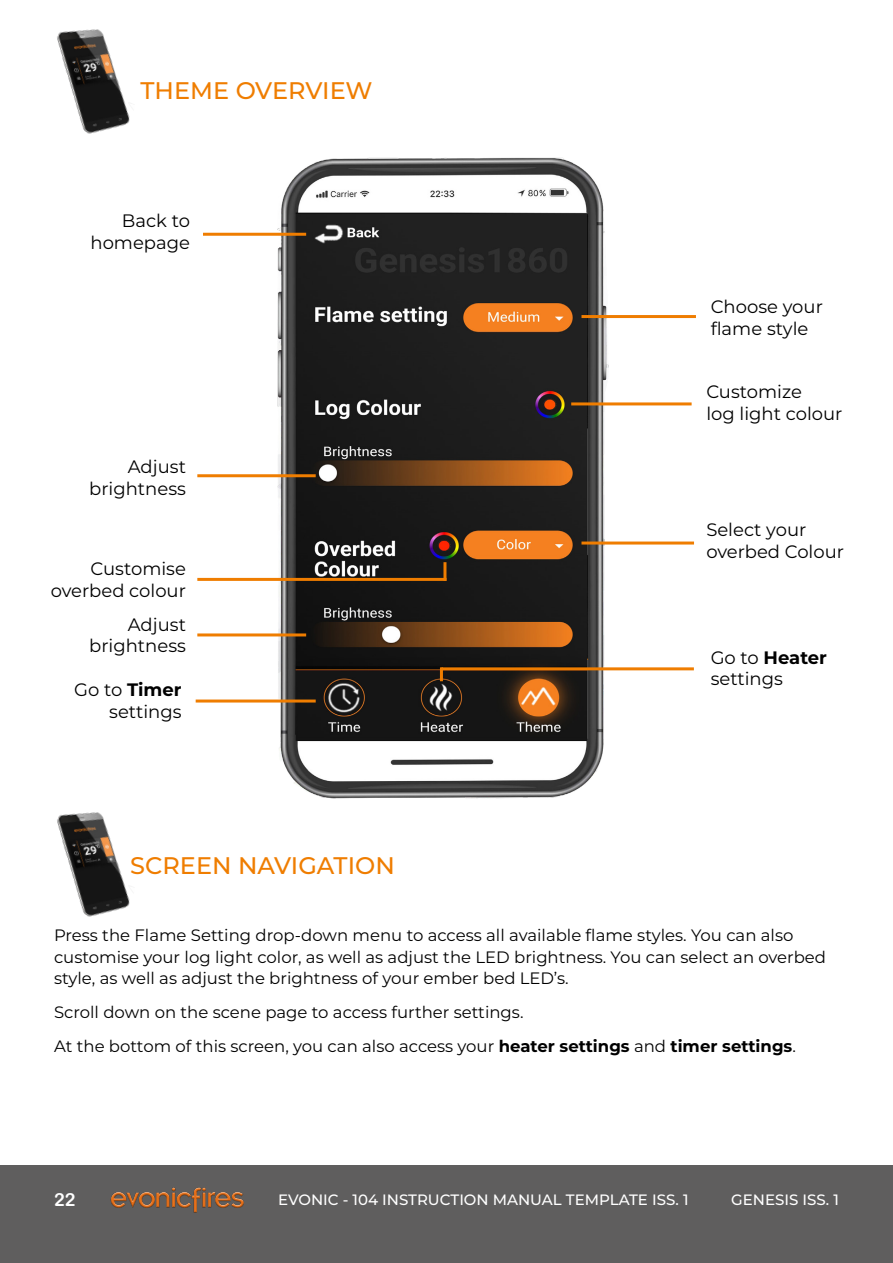
<style>
.page{position:relative;width:893px;height:1263px;background:#fff}
.page>*{position:absolute;margin:0;border:0;box-sizing:border-box;transform-origin:0 0}
.t1{font:500 24px "Montserrat";color:#ef7d00}
.t2{font:18px/21.6px "Montserrat";color:#000;text-align:right}
.t3{font:18px "Arial Rounded MT Bold";color:#fff}
.t4{font:16.5px/21.6px "Montserrat";color:#000}
.t5{font:500 15px "Montserrat";color:#fff}
.s1{font-weight:700}
</style>
<div class="page">
<div style="left:0;top:1166px;width:893px;height:97px;background:#5f5e5e"></div>
<img style="left:110px;top:1187px;width:134px;height:26px">
<img style="left:57px;top:29px;width:73px;height:105px">
<img style="left:269px;top:157px;width:355px;height:642px">
<hr style="left:581px;top:315px;width:115px;height:3px;background:#ef7d00">
<hr style="left:203px;top:233px;width:103px;height:3px;background:#ef7d00">
<hr style="left:441px;top:667px;width:253px;height:3px;background:#ef7d00">
<hr style="left:196px;top:699px;width:120px;height:3px;background:#ef7d00">
<hr style="left:571px;top:402px;width:121px;height:3px;background:#ef7d00">
<hr style="left:197px;top:474px;width:119px;height:3px;background:#ef7d00">
<hr style="left:581px;top:541px;width:113px;height:3px;background:#ef7d00">
<hr style="left:197px;top:633px;width:109px;height:3px;background:#ef7d00">
<hr style="left:440px;top:667px;width:3px;height:14px;background:#ef7d00">
<hr style="left:197px;top:578px;width:249px;height:3px;background:#ef7d00">
<hr style="left:443px;top:562px;width:3px;height:19px;background:#ef7d00">
<img style="left:57px;top:812px;width:73px;height:105px">
<h1 class="t1" style="left:141px;top:74px;width:234px">THEME OVERVIEW</h1>
<p class="t2" style="left:90px;top:209px;width:101px">Back to homepage</p>
<p class="t2" style="left:89px;top:455px;width:98px">Adjust brightness</p>
<p class="t2" style="left:51px;top:557px;width:137px">Customise overbed colour</p>
<p class="t2" style="left:89px;top:613px;width:98px">Adjust brightness</p>
<p class="t2" style="left:74px;top:678px;width:109px">Go to <span class="s1">Timer </span>settings</p>
<h1 class="t1" style="left:130px;top:849px;width:266px">SCREEN NAVIGATION</h1>
<p class="t2" style="left:711px;top:295px;width:114px;text-align:left">Choose your flame style</p>
<p class="t2" style="left:706px;top:381px;width:138px;text-align:left">Customize<br>log light colour</p>
<p class="t2" style="left:706px;top:518px;width:139px;text-align:left">Select your overbed Colour</p>
<p class="t2" style="left:711px;top:646px;width:118px;text-align:left">Go to <span class="s1">Heater </span>settings</p>
<p class="t4" style="left:54px;top:924px;width:774px">Press the Flame Setting drop-down menu to access all available flame styles. You can also customise your log light color, as well as adjust the LED brightness. You can select an overbed style, as well as adjust the brightness of your ember bed LED’s.</p>
<p class="t4" style="left:54px;top:995px;width:743px;line-height:33.6px">Scroll down on the scene page to access further settings.<br>At the bottom of this screen, you can also access your <span class="s1">heater settings</span> and <span class="s1">timer settings</span>.</p>
<p class="t3" style="left:54px;top:1189px;width:23px">22</p>
<p class="t5" style="left:278px;top:1189px;width:412px">EVONIC - 104 INSTRUCTION MANUAL TEMPLATE ISS. 1</p>
<p class="t5" style="left:731px;top:1189px;width:109px">GENESIS ISS. 1</p>
</div>
